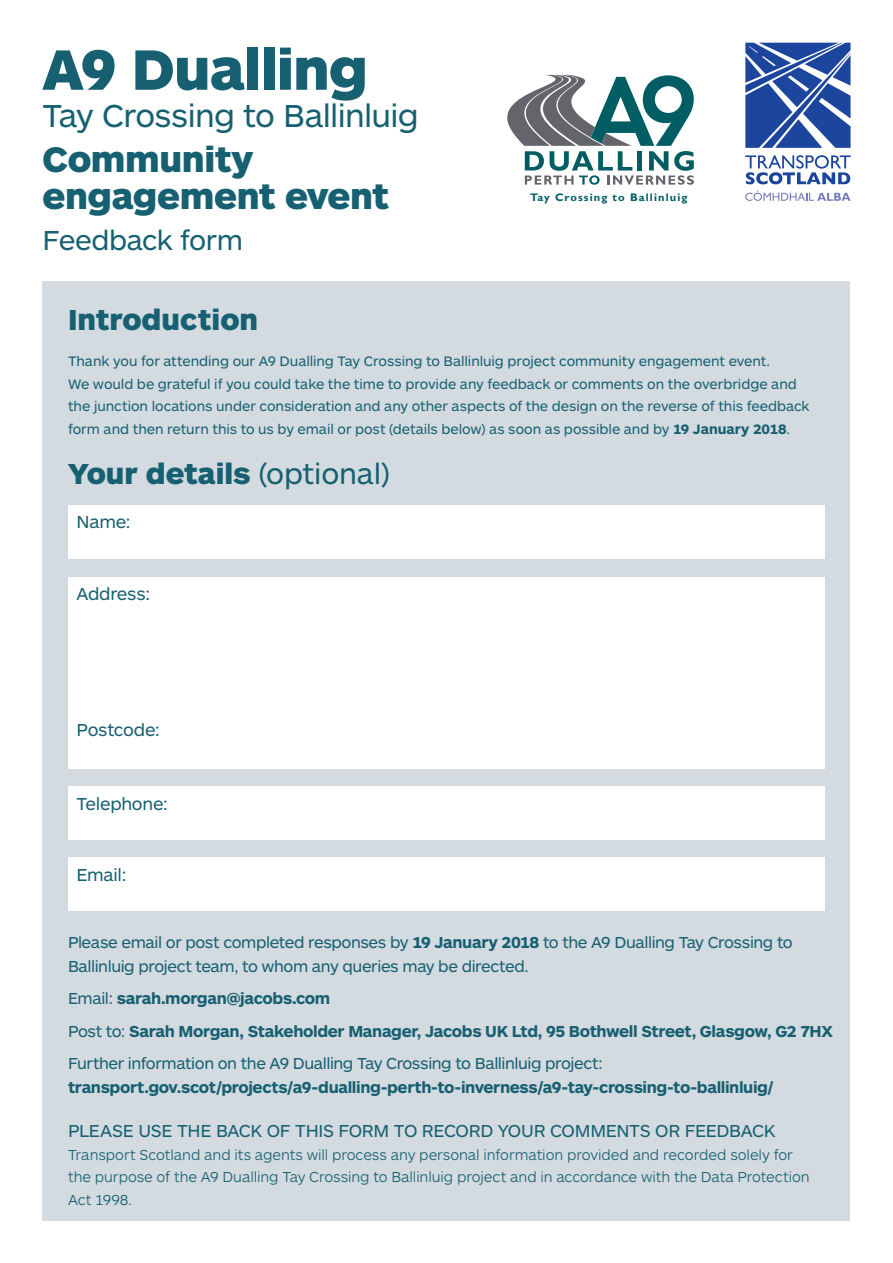
<style>
.page{position:relative;width:893px;height:1263px;background:#fff}
.page>*{position:absolute;margin:0;border:0;box-sizing:border-box;transform-origin:0 0}
.Cover_line_1{font:900 59.1px "ARS Maquette Pro";letter-spacing:-.02em;color:#166071}
.Cover_line_3{font:900 36.9px/36.9px "ARS Maquette Pro";letter-spacing:-.01em;color:#166071}
.Cover_line_2{font:33px "ARS Maquette Pro";letter-spacing:-.02em;color:#166071}
.Headlines{font:900 30px "ARS Maquette Pro";color:#166071}
.Cover_line_4{font:28.5px "ARS Maquette Pro";letter-spacing:-.02em;color:#166071}
.Body_intro{font:18px "ARS Maquette Pro";letter-spacing:-.015em;color:#166071}
.Body_intro-2{font:700 16.5px/24px "ARS Maquette Pro";letter-spacing:-.02em;color:#166071}
.Body_intro-3{font:16.5px/24px "ARS Maquette Pro";letter-spacing:-.025em;color:#166071}
.Body_intro-4{font:300 15px/22.5px "ARS Maquette Pro";letter-spacing:-.005em;color:#166071}
.Body_intro-5{font:14.25px/22.5px "ARS Maquette Pro";letter-spacing:-.005em;color:#166071}
.t1{font:700 11.1px "Gill Sans Std";letter-spacing:.1em;color:#005d63}
.s1{font-weight:700}
.s2{font-weight:400}
</style>
<div class="page">
<div style="left:43px;top:281px;width:807px;height:939px;background:#d3dae0"></div>
<div style="left:68px;top:505px;width:757px;height:53px;background:#fff"></div>
<div style="left:68px;top:577px;width:757px;height:192px;background:#fff"></div>
<div style="left:68px;top:787px;width:757px;height:53px;background:#fff"></div>
<div style="left:68px;top:857px;width:757px;height:54px;background:#fff"></div>
<svg style="left:745px;top:155px;width:106px;height:29px"></svg>
<svg style="left:745px;top:191px;width:106px;height:10px"></svg>
<svg style="left:745px;top:43px;width:105px;height:105px;background:#4b6db1"></svg>
<svg style="left:507px;top:75px;width:187px;height:110px"></svg>
<p class="Cover_line_1" style="left:43px;top:31px;width:327px">A9 Dualling</p>
<p class="Cover_line_2" style="left:43px;top:94px;width:378px">Tay Crossing to Ballinluig</p>
<p class="Cover_line_3" style="left:43px;top:139px;width:348px">Community engagement event</p>
<p class="Cover_line_4" style="left:43px;top:222px;width:202px">Feedback form</p>
<p class="Headlines" style="left:68px;top:300px;width:192px">Introduction</p>
<p class="t1" style="left:530px;top:191px;width:159px">Tay Crossing to Ballinluig</p>
<p class="Body_intro-5" style="left:68px;top:349px;width:743px">Thank you for attending our A9 Dualling Tay Crossing to Ballinluig project community engagement event.<br>We would be grateful if you could take the time to provide any feedback or comments on the overbridge and the junction locations under consideration and any other aspects of the design on the reverse of this feedback form and then return this to us by email or post (details below) as soon as possible and by <span class="s1">19 January 2018</span>.</p>
<p class="Headlines" style="left:68px;top:454px;width:323px">Your details <span class="s2">(optional)</span></p>
<p class="Body_intro" style="left:77px;top:510px;width:56px">Name:</p>
<p class="Body_intro" style="left:77px;top:583px;width:75px">Address:</p>
<p class="Body_intro" style="left:77px;top:718px;width:85px">Postcode:</p>
<p class="Body_intro" style="left:77px;top:792px;width:93px">Telephone:</p>
<p class="Body_intro" style="left:77px;top:863px;width:52px">Email:</p>
<p class="Body_intro-3" style="left:68px;top:929px;width:726px">Please email or post completed responses by <span class="s1">19 January 2018</span> to the A9 Dualling Tay Crossing to<br>Ballinluig project team, to whom any queries may be directed.</p>
<p class="Body_intro-2" style="left:68px;top:985px;width:264px"><span class="s2">Email:</span> sarah.morgan@jacobs.com</p>
<p class="Body_intro-2" style="left:68px;top:1018px;width:766px"><span class="s2">Post to:</span> Sarah Morgan, Stakeholder Manager, Jacobs UK Ltd, 95 Bothwell Street, Glasgow, G2 7HX</p>
<p class="Body_intro-2" style="left:68px;top:1050px;width:707px"><span class="s2">Further information on the A9 Dualling Tay Crossing to Ballinluig project: </span>transport.gov.scot/projects/a9-dualling-perth-to-inverness/a9-tay-crossing-to-ballinluig/</p>
<p class="Body_intro" style="left:68px;top:1119px;width:709px">PLEASE USE THE BACK OF THIS FORM TO RECORD YOUR COMMENTS OR FEEDBACK</p>
<p class="Body_intro-4" style="left:68px;top:1142px;width:743px">Transport Scotland and its agents will process any personal information provided and recorded solely for the purpose of the A9 Dualling Tay Crossing to Ballinluig project and in accordance with the Data Protection<br>Act 1998.</p>
</div>
